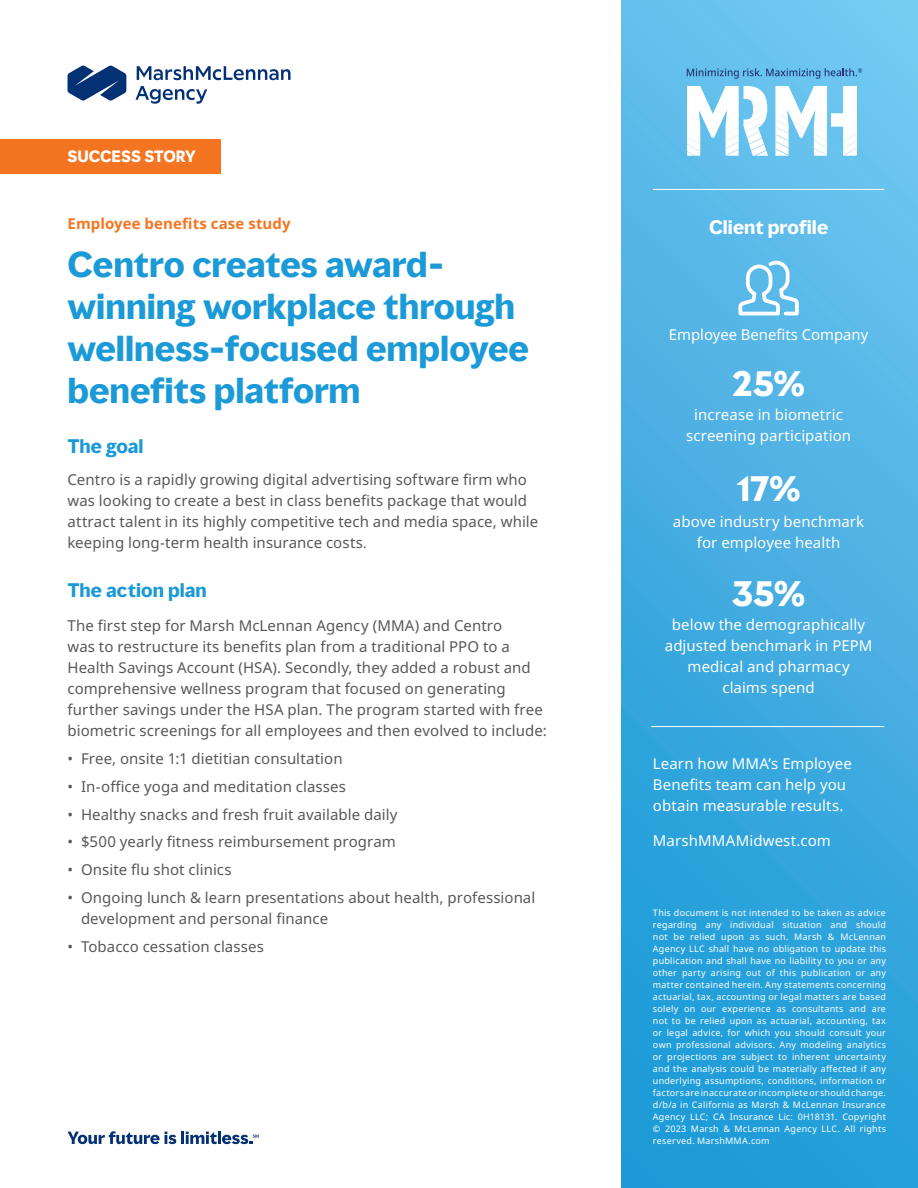
<style>
.page{position:relative;width:918px;height:1188px;background:#fff}
.page>*{position:absolute;margin:0;border:0;box-sizing:border-box;transform-origin:0 0}
.Hero_Headline{font:700 33px/42px "MMC Display";color:#1b9ad7}
.Small_Stat{font:700 33px "MMC Display";color:#fff}
.Subhead{font:700 18px "MMC Display";letter-spacing:.005em;color:#1b9ad7}
.Subhead-2{font:700 18px "MMC Display";letter-spacing:.005em;color:#fff}
.Hero_Headline-2{font:700 18px "MMC Display";letter-spacing:-.005em;color:#1b9ad7}
.Body_copy{font:15px/21px "Noto Sans";letter-spacing:.005em;color:#57585a}
.Body_copy-2{font:15px/21px "Noto Sans";letter-spacing:.005em;color:#fff;text-align:center}
.Body_copy-3{font:700 15px "Noto Sans";letter-spacing:.01em;color:#f47521}
.t1{font:700 15px "MMC Display";color:#fff}
.Disclaimer{font:9px/12px "Noto Sans";letter-spacing:.025em;color:#fff;text-align:justify}
.s1{font-size:13.5px}
</style>
<div class="page">
<svg style="left:68px;top:65px;width:58px;height:36px"></svg>
<svg style="left:137px;top:66px;width:154px;height:14px"></svg>
<svg style="left:135px;top:86px;width:72px;height:18px"></svg>
<div style="left:621px;top:0;width:297px;height:1188px;background:linear-gradient(to bottom,#6ec4ee,#1c99d6)"></div>
<hr style="left:651px;top:726px;width:233px;height:1px;background:#fff">
<svg style="left:67px;top:1131px;width:192px;height:13px"></svg>
<div style="left:0;top:139px;width:220px;height:35px;background:#f47521"></div>
<hr style="left:653px;top:189px;width:231px;height:1px;background:#fff">
<svg style="left:738px;top:260px;width:62px;height:56px"></svg>
<svg style="left:687px;top:86px;width:81px;height:70px"></svg>
<svg style="left:775px;top:86px;width:82px;height:70px"></svg>
<svg style="left:687px;top:68px;width:175px;height:11px;background:#58a2d2"></svg>
<p class="t1" style="left:68px;top:147px;width:130px">SUCCESS STORY</p>
<p class="Body_copy-3" style="left:68px;top:213px;width:225px">Employee benefits case study</p>
<p class="Hero_Headline" style="left:68px;top:244px;width:463px">Centro creates award&shy;winning workplace through wellness-focused employee benefits platform</p>
<p class="Hero_Headline-2" style="left:68px;top:434px;width:78px">The goal</p>
<p class="Body_copy" style="left:68px;top:470px;width:472px">Centro is a rapidly growing digital advertising software firm who was looking to create a best in class benefits package that would attract talent in its highly competitive tech and media space, while keeping long-term health insurance costs<span class="s1">.</span></p>
<p class="Subhead" style="left:68px;top:578px;width:141px">The action plan</p>
<p class="Body_copy" style="left:68px;top:616px;width:481px">The first step for Marsh McLennan Agency (MMA) and Centro<br>was to restructure its benefits plan from a traditional PPO to a Health Savings Account (HSA). Secondly, they added a robust and comprehensive wellness program that focused on generating further savings under the HSA plan. The program started with free biometric screenings for all employees and then evolved to include:</p>
<p class="Body_copy" style="left:68px;top:749px;width:277px">• Free, onsite 1:1 dietitian consultation</p>
<p class="Body_copy" style="left:68px;top:776px;width:280px">• In-office yoga and meditation classes</p>
<p class="Body_copy" style="left:68px;top:804px;width:332px">• Healthy snacks and fresh fruit available daily</p>
<p class="Body_copy" style="left:68px;top:832px;width:330px">• $500 yearly fitness reimbursement program</p>
<p class="Body_copy" style="left:68px;top:860px;width:166px">• Onsite flu shot clinics</p>
<p class="Body_copy" style="left:81px;top:887px;width:456px;text-indent:-14px">• Ongoing lunch &amp; learn presentations about health, professional development and personal finance</p>
<p class="Body_copy" style="left:68px;top:936px;width:198px">• Tobacco cessation classes</p>
<p class="Subhead-2" style="left:709px;top:216px;width:121px">Client profile</p>
<p class="Body_copy-2" style="left:669px;top:324px;width:201px">Employee Benefits Company</p>
<p class="Small_Stat" style="left:732px;top:362px;width:74px">25%</p>
<p class="Body_copy-2" style="left:686px;top:405px;width:167px">increase in biometric screening participation</p>
<p class="Small_Stat" style="left:737px;top:467px;width:66px">17%</p>
<p class="Body_copy-2" style="left:673px;top:511px;width:193px">above industry benchmark for employee health</p>
<p class="Small_Stat" style="left:732px;top:572px;width:75px">35%</p>
<p class="Body_copy-2" style="left:665px;top:614px;width:209px">below the demographically adjusted benchmark in PEPM medical and pharmacy claims spend</p>
<p class="Body_copy-2" style="left:653px;top:754px;width:200px;text-align:left">Learn how MMA’s Employee<br>Benefits team can help you obtain measurable results.</p>
<p class="Body_copy-2" style="left:653px;top:830px;width:179px">MarshMMAMidwest.com</p>
<p class="Disclaimer" style="left:653px;top:907px;width:235px">This document is not intended to be taken as advice regarding any individual situation and should not be relied upon as such. Marsh &amp; McLennan Agency LLC shall have no obligation to update this publication and shall have no liability to you or any other party arising out of this publication or any matter contained herein. Any statements concerning actuarial, tax, accounting or legal matters are based solely on our experience as consultants and are not to be relied upon as actuarial, accounting, tax or legal advice, for which you should consult your own professional advisors. Any modeling analytics or projections are subject to inherent uncertainty and the analysis could be materially affected if any underlying assumptions, conditions, information or factors are inaccurate or incomplete or should change. d/b/a in California as Marsh &amp; McLennan Insurance Agency LLC; CA Insurance Lic: 0H18131. Copyright © 2023 Marsh &amp; McLennan Agency LLC. All rights reserved. MarshMMA.com</p>
</div>
